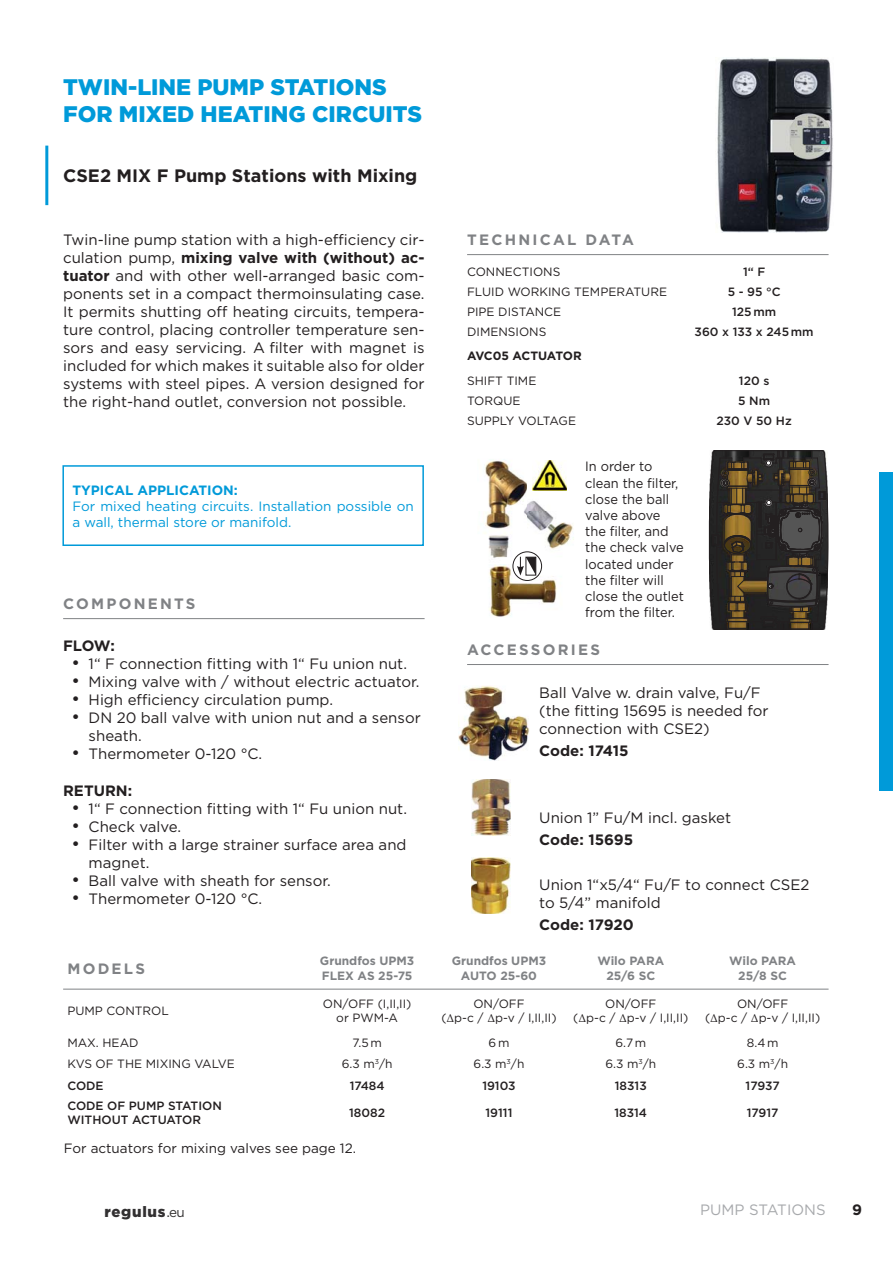
<style>
.page{position:relative;width:893px;height:1263px;background:#fff}
.page>*{position:absolute;margin:0;border:0;box-sizing:border-box;transform-origin:0 0}
.t1{font:900 22.5px/27px "Gotham";color:#009ad9}
.t2{font:700 18px "Gotham";color:#231f20}
.t3{font:15px/18px "Gotham";color:#231f20}
.t4{font:700 15px "Gotham";color:#231f20}
.t5{font:700 15px "Gotham";letter-spacing:.15em;color:#808285}
.t6{font:15px "Gotham";color:#a7a9ac}
.t7{font:900 15px "Gotham";letter-spacing:.05em;color:#323031}
.t8{font:13.5px/16.2px "Gotham";color:#231f20;scale:.95 1}
.t9{font:13.5px/16.2px "Gotham";color:#009ad9}
.t10{font:13.5px "Gotham";color:#231f20}
.t11{font:700 13.5px "Gotham";color:#009ad9}
.t12{font:12px/14.4px "Gotham";color:#231f20;text-align:center}
.t13{font:500 12px/14.4px "Gotham";color:#231f20}
.t14{font:700 12px/14.4px "Gotham";color:#808285;text-align:center}
.t15{font:700 12px "Gotham";letter-spacing:-.025em;color:#231f20}
.s1{font-weight:700}
.s2{font-size:18px}
.s3{font-family:"Minion Pro"}
.s4{font-weight:400}
.s5{font-weight:400;font-size:13.5px}
</style>
<div class="page">
<div style="left:879px;top:472px;width:14px;height:319px;background:#009ad9"></div>
<hr style="left:63px;top:989px;width:765px;height:1px;background:#808285">
<img style="left:459px;top:686px;width:70px;height:75px">
<img style="left:471px;top:779px;width:39px;height:56px">
<img style="left:471px;top:858px;width:39px;height:56px">
<img style="left:717px;top:58px;width:116px;height:174px">
<hr style="left:467px;top:254px;width:361px;height:1px;background:#808285">
<hr style="left:63px;top:618px;width:362px;height:1px;background:#808285">
<hr style="left:467px;top:664px;width:361px;height:1px;background:#808285">
<hr style="left:45px;top:146px;width:3px;height:59px;background:#009ad9">
<div style="left:62px;top:465px;width:362px;height:81px;border:2px solid #009ad9"></div>
<svg style="left:708px;top:450px;width:121px;height:180px;background:#413a2f"></svg>
<img style="left:485px;top:461px;width:89px;height:156px">
<img style="left:533px;top:460px;width:34px;height:30px">
<svg style="left:517px;top:557px;width:19px;height:18px"></svg>
<div style="left:513px;top:552px;width:29px;height:29px;border:1px solid #231f20;border-radius:50%"></div>
<h1 class="t1" style="left:63px;top:75px;width:360px">TWIN-LINE PUMP STATIONS<br>FOR MIXED HEATING CIRCUITS</h1>
<p class="t2" style="left:63px;top:168px;width:356px">CSE2 MIX F Pump Stations with Mixing</p>
<p class="t3" style="left:63px;top:231px;width:363px;text-align:justify">Twin-line pump station with a high-efficiency cir&shy;culation pump, <span class="s1">mixing valve with (without) ac&shy;tuator</span> and with other well-arranged basic com&shy;ponents set in a compact thermoinsulating case.<br>It permits shutting off heating circuits, tempera&shy;ture control, placing controller temperature sen&shy;sors and easy servicing. A filter with magnet is included for which makes it suitable also for older systems with steel pipes. A version designed for the right-hand outlet, conversion not possible.</p>
<p class="t5" style="left:467px;top:233px;width:168px">TECHNICAL DATA</p>
<p class="t12" style="left:467px;top:266px;width:95px">CONNECTIONS</p>
<p class="t13" style="left:743px;top:266px;width:24px">1“ F</p>
<p class="t12" style="left:467px;top:285px;width:201px">FLUID WORKING TEMPERATURE</p>
<p class="t13" style="left:728px;top:285px;width:54px">5 - 95 °C</p>
<p class="t12" style="left:467px;top:305px;width:96px">PIPE DISTANCE</p>
<p class="t13" style="left:732px;top:305px;width:45px">125-mm</p>
<p class="t12" style="left:467px;top:325px;width:81px">DIMENSIONS</p>
<p class="t13" style="left:695px;top:325px;width:121px">360 x 133 x 245-mm</p>
<p class="t15" style="left:467px;top:351px;width:116px">AVC05 ACTUATOR</p>
<p class="t12" style="left:467px;top:375px;width:71px">SHIFT TIME</p>
<p class="t13" style="left:739px;top:375px;width:32px">120 s</p>
<p class="t12" style="left:467px;top:394px;width:55px">TORQUE</p>
<p class="t13" style="left:738px;top:394px;width:33px">5 Nm</p>
<p class="t12" style="left:467px;top:414px;width:110px">SUPPLY VOLTAGE</p>
<p class="t13" style="left:716px;top:414px;width:77px">230 V 50 Hz</p>
<p class="t11" style="left:72px;top:485px;width:167px">TYPICAL APPLICATION:</p>
<p class="t9" style="left:72px;top:499px;width:343px">For mixed heating circuits. Installation possible on a wall, thermal store or manifold.</p>
<p class="t5" style="left:63px;top:597px;width:134px">COMPONENTS</p>
<p class="t4" style="left:63px;top:640px;width:53px">FLOW:</p>
<p class="t3" style="left:72px;top:656px;width:337px"><span class="s2">•</span> 1“ F connection fitting with 1“ Fu union nut.</p>
<p class="t3" style="left:72px;top:674px;width:349px"><span class="s2">•</span> Mixing valve with / without electric actuator.</p>
<p class="t3" style="left:72px;top:692px;width:263px"><span class="s2">•</span> High efficiency circulation pump.</p>
<p class="t3" style="left:89px;top:710px;width:334px;text-indent:-17px"><span class="s2">•</span> DN 20 ball valve with union nut and a sensor sheath.</p>
<p class="t3" style="left:72px;top:746px;width:192px"><span class="s2">•</span> Thermometer 0-120 °C.</p>
<p class="t4" style="left:63px;top:785px;width:71px">RETURN:</p>
<p class="t3" style="left:72px;top:801px;width:337px"><span class="s2">•</span> 1“ F connection fitting with 1“ Fu union nut.</p>
<p class="t3" style="left:72px;top:819px;width:111px"><span class="s2">•</span> Check valve.</p>
<p class="t3" style="left:89px;top:837px;width:319px;text-indent:-17px"><span class="s2">•</span> Filter with a large strainer surface area and magnet.</p>
<p class="t3" style="left:72px;top:873px;width:261px"><span class="s2">•</span> Ball valve with sheath for sensor.</p>
<p class="t3" style="left:72px;top:891px;width:192px"><span class="s2">•</span> Thermometer 0-120 °C.</p>
<p class="t8" style="left:585px;top:459px;width:106px">In order to clean the filter, close the ball valve above the filter, and the check valve located under the filter will close the outlet from the filter.</p>
<p class="t5" style="left:467px;top:643px;width:134px">ACCESSORIES</p>
<p class="t3" style="left:539px;top:684px;width:231px">Ball Valve w. drain valve, Fu/F (the fitting 15695 is needed for connection with CSE2)</p>
<p class="t4" style="left:539px;top:745px;width:91px">Code: 17415</p>
<p class="t3" style="left:539px;top:809px;width:193px">Union 1” Fu/M incl. gasket</p>
<p class="t4" style="left:539px;top:834px;width:95px">Code: 15695</p>
<p class="t3" style="left:539px;top:876px;width:272px">Union 1“x5/4“ Fu/F to connect CSE2 to 5/4” manifold</p>
<p class="t4" style="left:539px;top:918px;width:96px">Code: 17920</p>
<p class="t5" style="left:67px;top:962px;width:79px">MODELS</p>
<p class="t14" style="left:320px;top:955px;width:96px;text-align:left">Grundfos UPM3<br>FLEX AS 25-75</p>
<p class="t14" style="left:452px;top:955px;width:96px">Grundfos UPM3<br>AUTO 25-60</p>
<p class="t14" style="left:597px;top:955px;width:68px">Wilo PARA<br>25/6 SC</p>
<p class="t14" style="left:729px;top:955px;width:68px">Wilo PARA<br>25/8 SC</p>
<p class="t12" style="left:67px;top:1004px;width:103px">PUMP CONTROL</p>
<p class="t12" style="left:323px;top:997px;width:90px">ON/OFF (I,II,II) or PWM-A</p>
<p class="t12" style="left:441px;top:997px;width:117px">ON/OFF<br>(<span class="s3">Δ</span>p-c / <span class="s3">Δ</span>p-v / I,II,II)</p>
<p class="t12" style="left:573px;top:997px;width:117px">ON/OFF<br>(<span class="s3">Δ</span>p-c / <span class="s3">Δ</span>p-v / I,II,II)</p>
<p class="t12" style="left:705px;top:997px;width:117px">ON/OFF<br>(<span class="s3">Δ</span>p-c / <span class="s3">Δ</span>p-v / I,II,II)</p>
<p class="t12" style="left:67px;top:1036px;width:73px">MAX. HEAD</p>
<p class="t12" style="left:353px;top:1036px;width:31px">7.5-m</p>
<p class="t12" style="left:489px;top:1036px;width:22px">6-m</p>
<p class="t12" style="left:615px;top:1036px;width:32px">6.7-m</p>
<p class="t12" style="left:747px;top:1036px;width:33px">8.4-m</p>
<p class="t12" style="left:67px;top:1058px;width:169px">KVS OF THE MIXING VALVE</p>
<p class="t12" style="left:342px;top:1058px;width:52px">6.3 m<sup>3</sup>/h</p>
<p class="t12" style="left:474px;top:1058px;width:52px">6.3 m<sup>3</sup>/h</p>
<p class="t12" style="left:605px;top:1058px;width:52px">6.3 m<sup>3</sup>/h</p>
<p class="t12" style="left:737px;top:1058px;width:52px">6.3 m<sup>3</sup>/h</p>
<p class="t13" style="left:67px;top:1079px;width:38px">CODE</p>
<p class="t13" style="left:350px;top:1079px;width:36px">17484</p>
<p class="t13" style="left:482px;top:1079px;width:35px">19103</p>
<p class="t13" style="left:615px;top:1079px;width:33px">18313</p>
<p class="t13" style="left:746px;top:1079px;width:36px">17937</p>
<p class="t13" style="left:67px;top:1099px;width:156px">CODE OF PUMP STATION<br>WITHOUT ACTUATOR</p>
<p class="t13" style="left:349px;top:1107px;width:37px">18082</p>
<p class="t13" style="left:486px;top:1107px;width:28px">19111</p>
<p class="t13" style="left:614px;top:1107px;width:34px">18314</p>
<p class="t13" style="left:747px;top:1107px;width:33px">17917</p>
<p class="t10" style="left:64px;top:1142px;width:294px">For actuators for mixing valves see page 12.</p>
<p class="t7" style="left:104px;top:1206px;width:82px">regulus<span class="s4">.</span><span class="s5">eu</span></p>
<p class="t6" style="left:700px;top:1203px;width:127px">PUMP STATIONS</p>
<p class="t4" style="left:852px;top:1204px;width:11px">9</p>
</div>
